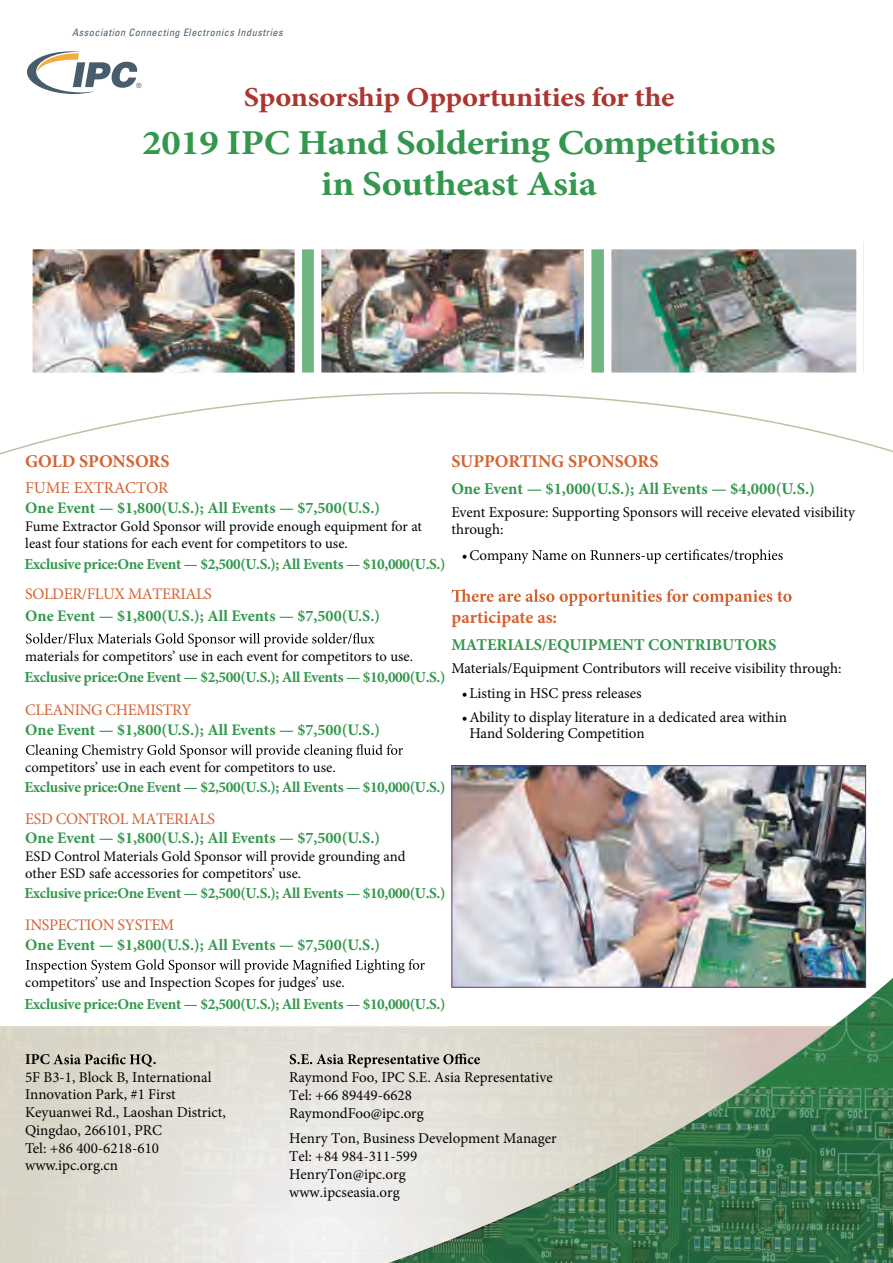
<style>
.page{position:relative;width:893px;height:1263px;background:#fff}
.page>*{position:absolute;margin:0;border:0;box-sizing:border-box;transform-origin:0 0}
.t1{font:700 34.95px/40.8px "Minion Pro";letter-spacing:-.01em;color:#33974d;text-align:center;scale:1.11 1}
.t2{font:700 27.45px "Minion Pro";letter-spacing:-.01em;color:#ac352e;scale:1.11 1}
.t3{font:700 18px "Minion Pro";color:#d46332}
.t4{font:700 16.5px "Minion Pro";color:#33974d}
.t5{font:16.5px "Minion Pro";color:#d46332}
.t6{font:700 16.05px "Minion Pro";color:#33974d}
.t7{font:16.05px "Minion Pro";letter-spacing:-.025em;color:#d46332}
.t8{font:700 15.3px "Minion Pro";letter-spacing:-.025em;color:#33974d}
.t9{font:15px/17.7px "Minion Pro";color:#030303}
.t10{font:700 15px "Minion Pro";color:#030303}
.t11{font:14.7px/17.2px "Minion Pro";color:#030303}
.t12{font:italic condensed 10.2px "Univers";letter-spacing:.05em;color:#485d6b}
.t13{font:condensed 7.2px "Univers";color:#485d6b}
</style>
<div class="page">
<svg style="left:0;top:1026px;width:389px;height:237px;background:#e3e0d9"></svg>
<svg style="left:0;top:392px;width:893px;height:63px"></svg>
<svg style="left:53px;top:1054px;width:99px;height:13px"></svg>
<svg style="left:290px;top:1053px;width:99px;height:14px"></svg>
<svg style="left:26px;top:633px;width:349px;height:14px"></svg>
<svg style="left:26px;top:744px;width:377px;height:14px"></svg>
<svg style="left:26px;top:959px;width:399px;height:14px"></svg>
<svg style="left:499px;top:549px;width:284px;height:15px"></svg>
<svg style="left:452px;top:589px;width:340px;height:17px"></svg>
<img style="left:453px;top:767px;width:411px;height:211px">
<img style="left:34px;top:251px;width:821px;height:120px">
<div style="left:25px;top:242px;width:839px;height:138px;border:8px solid #fff"></div>
<div style="left:604px;top:246px;width:7px;height:130px;background:#fff"></div>
<div style="left:584px;top:246px;width:7px;height:130px;background:#fff"></div>
<div style="left:314px;top:246px;width:7px;height:130px;background:#fff"></div>
<div style="left:295px;top:246px;width:7px;height:130px;background:#fff"></div>
<svg style="left:27px;top:51px;width:111px;height:43px"></svg>
<svg style="left:389px;top:978px;width:504px;height:285px;background:#99b19c"></svg>
<p class="t12" style="left:72px;top:26px;width:212px">Association Connecting Electronics Industries</p>
<p class="t13" style="left:136px;top:81px;width:7px">®</p>
<h2 class="t2" style="left:244px;top:78px;width:389px">Sponsorship Opportunities for the</h2>
<h1 class="t1" style="left:142px;top:122px;width:572px">2019 IPC Hand Soldering Competitions in Southeast Asia</h1>
<p class="t3" style="left:451px;top:449px;width:209px">SUPPORTING SPONSORS</p>
<p class="t4" style="left:451px;top:477px;width:365px">One Event — $1,000(U.S.); All Events — $4,000(U.S.)</p>
<p class="t9" style="left:451px;top:503px;width:405px">Event Exposure: Supporting Sponsors will receive elevated visibility through:</p>
<p class="t9" style="left:462px;top:546px;width:39px">• Com</p>
<p class="t3" style="left:25px;top:449px;width:146px">GOLD SPONSORS</p>
<p class="t5" style="left:25px;top:476px;width:145px">FUME EXTRACTOR</p>
<p class="t6" style="left:25px;top:496px;width:356px">One Event — $1,800(U.S.); All Events — $7,500(U.S.)</p>
<p class="t11" style="left:25px;top:517px;width:398px">Fume Extractor Gold Sponsor will provide enough equipment for at least four stations for each event for competitors to use.</p>
<p class="t7" style="left:25px;top:583px;width:188px">SOLDER/FLUX MATERIALS</p>
<p class="t6" style="left:25px;top:604px;width:356px">One Event — $1,800(U.S.); All Events — $7,500(U.S.)</p>
<p class="t11" style="left:25px;top:647px;width:389px">materials for competitors’ use in each event for competitors to use.</p>
<p class="t8" style="left:24px;top:553px;width:422px">Exclusive price:One Event — $2,500(U.S.); All Events — $10,000(U.S.)</p>
<p class="t3" style="left:451px;top:605px;width:107px">participate as:</p>
<p class="t4" style="left:451px;top:633px;width:327px">MATERIALS/EQUIPMENT CONTRIBUTORS</p>
<p class="t9" style="left:451px;top:659px;width:392px">Materials/Equipment Contributors will receive visibility through:</p>
<p class="t9" style="left:462px;top:685px;width:181px">• Listing in HSC press releases</p>
<p class="t9" style="left:469px;top:709px;width:319px;line-height:16.5px;text-indent:-8px">• Ability to display literature in a dedicated area within<br>Hand Soldering Competition</p>
<p class="t8" style="left:24px;top:666px;width:422px">Exclusive price:One Event — $2,500(U.S.); All Events — $10,000(U.S.)</p>
<p class="t7" style="left:25px;top:699px;width:168px">CLEANING CHEMISTRY</p>
<p class="t6" style="left:25px;top:719px;width:356px">One Event — $1,800(U.S.); All Events — $7,500(U.S.)</p>
<p class="t11" style="left:25px;top:759px;width:312px">competitors’ use in each event for competitors to use.</p>
<p class="t7" style="left:25px;top:808px;width:191px">ESD CONTROL MATERIALS</p>
<p class="t6" style="left:25px;top:826px;width:356px">One Event — $1,800(U.S.); All Events — $7,500(U.S.)</p>
<p class="t11" style="left:25px;top:847px;width:382px">ESD Control Materials Gold Sponsor will provide grounding and other ESD safe accessories for competitors’ use.</p>
<p class="t7" style="left:25px;top:914px;width:150px">INSPECTION SYSTEM</p>
<p class="t6" style="left:25px;top:933px;width:356px">One Event — $1,800(U.S.); All Events — $7,500(U.S.)</p>
<p class="t11" style="left:25px;top:973px;width:321px">competitors’ use and Inspection Scopes for judges’ use.</p>
<p class="t8" style="left:24px;top:776px;width:422px">Exclusive price:One Event — $2,500(U.S.); All Events — $10,000(U.S.)</p>
<p class="t8" style="left:24px;top:882px;width:422px">Exclusive price:One Event — $2,500(U.S.); All Events — $10,000(U.S.)</p>
<p class="t8" style="left:24px;top:993px;width:422px">Exclusive price:One Event — $2,500(U.S.); All Events — $10,000(U.S.)</p>
<p class="t10" style="left:25px;top:1049px;width:26px">IPC</p>
<p class="t10" style="left:153px;top:1049px;width:5px">.</p>
<p class="t9" style="left:25px;top:1068px;width:202px">5F B3-1, Block B, International<br>Innovation Park, #1 First<br>Keyuanwei Rd., Laoshan District,<br>Qingdao, 266101, PRC<br>Tel: +86 400-6218-610 www.ipc.org.cn</p>
<p class="t9" style="left:289px;top:1068px;width:265px">Raymond Foo, IPC S.E. Asia Representative<br>Tel: +66 89449-6628<br>RaymondFoo@ipc.org</p>
<p class="t9" style="left:289px;top:1129px;width:269px">Henry Ton, Business Development Manager<br>Tel: +84 984-311-599<br>HenryTon@ipc.org<br>www.ipcseasia.org</p>
</div>
